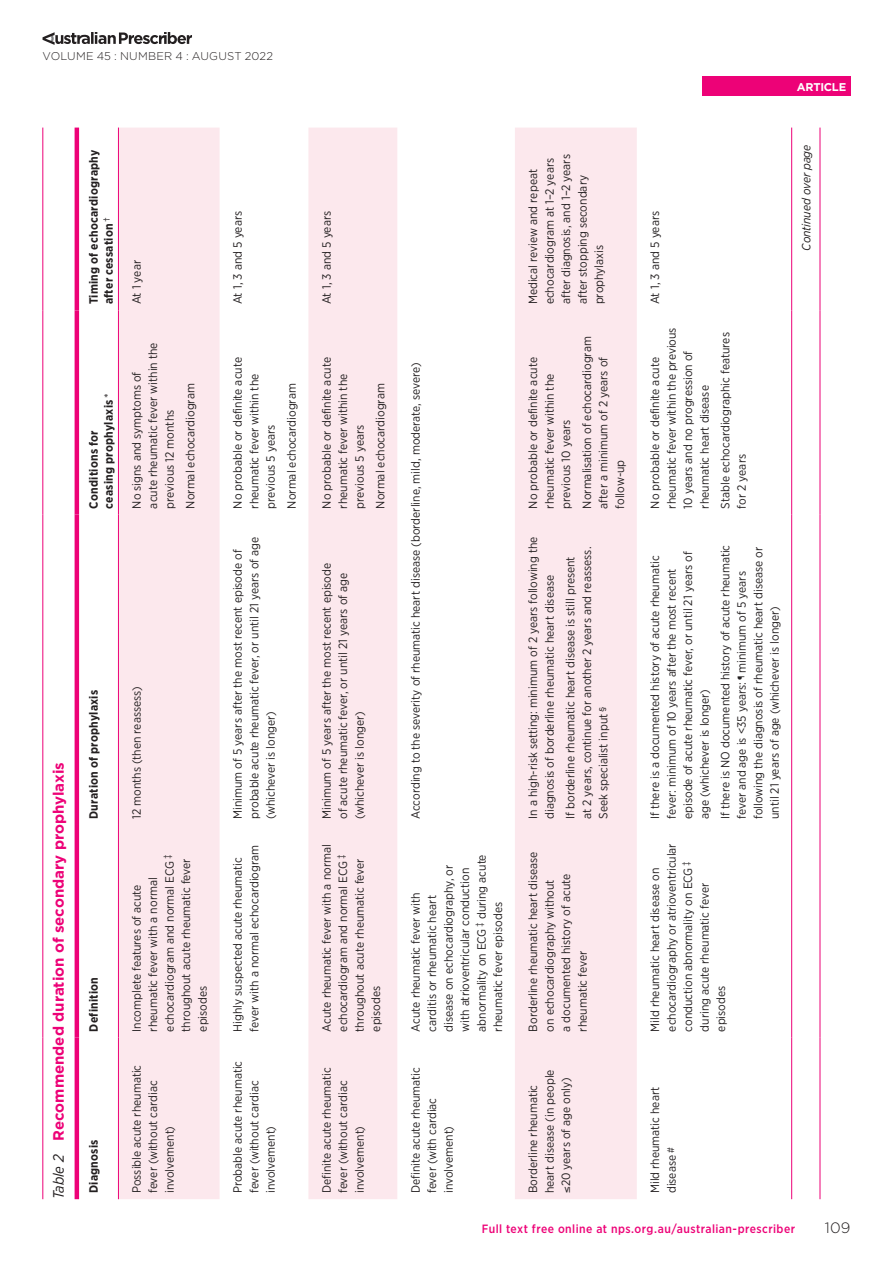
<style>
.page{position:relative;width:893px;height:1263px;background:#fff}
.page>*{position:absolute;margin:0;border:0;box-sizing:border-box;transform-origin:0 0}
.Table_Fig_Header{font:700 15px "Gotham";letter-spacing:-.005em;color:#ed0277}
.t1{font:300 15px "Gotham";color:#231f20}
.Table_Fig_Text{font:12px/16.5px "Gotham Narrow";color:#231f20}
.Table_Fig_Column_Hea{font:700 12px/15px "Gotham Narrow";letter-spacing:.02em;color:#231f20}
.t2{font:500 12px "Gotham Narrow";letter-spacing:.035em;color:#ed0277}
.Table_Fig_Text-2{font:italic 12px "Gotham Narrow";color:#231f20}
.t3{font:300 11.25px "Gotham";letter-spacing:.02em;color:#231f20}
.t4{font:700 11.25px "Gotham";letter-spacing:-.02em;color:#fff}
.s1{font-weight:400;font-size:13.2px}
.s2{font-weight:400}
.s3{font-family:"Gotham Narrow";font-weight:400;font-style:italic;color:#231f20}
.s4{font-size:9.6px}
</style>
<div class="page">
<div style="left:702px;top:77px;width:148px;height:19px;background:#ed0277"></div>
<svg style="left:43px;top:32px;width:149px;height:13px"></svg>
<svg style="left:119px;top:128px;width:518px;height:1071px;fill:#fce8ed"></svg>
<hr style="left:118px;top:1037px;width:1px;height:162px;background:#ed0277">
<hr style="left:118px;top:825px;width:1px;height:212px;background:#ed0277">
<hr style="left:118px;top:514px;width:1px;height:311px;background:#ed0277">
<hr style="left:118px;top:310px;width:1px;height:204px;background:#ed0277">
<hr style="left:118px;top:128px;width:1px;height:182px;background:#ed0277">
<hr style="left:43px;top:1037px;width:1px;height:162px;background:#ed0277">
<hr style="left:43px;top:825px;width:1px;height:212px;background:#ed0277">
<hr style="left:43px;top:514px;width:1px;height:311px;background:#ed0277">
<hr style="left:43px;top:310px;width:1px;height:204px;background:#ed0277">
<hr style="left:43px;top:128px;width:1px;height:182px;background:#ed0277">
<hr style="left:75px;top:1037px;width:4px;height:162px;background:#ed0277">
<hr style="left:75px;top:825px;width:4px;height:212px;background:#ed0277">
<hr style="left:75px;top:514px;width:4px;height:311px;background:#ed0277">
<hr style="left:75px;top:310px;width:4px;height:204px;background:#ed0277">
<hr style="left:75px;top:128px;width:4px;height:182px;background:#ed0277">
<hr style="left:791px;top:1037px;width:1px;height:162px;background:#ed0277">
<hr style="left:791px;top:825px;width:1px;height:212px;background:#ed0277">
<hr style="left:791px;top:514px;width:1px;height:311px;background:#ed0277">
<hr style="left:791px;top:310px;width:1px;height:204px;background:#ed0277">
<hr style="left:791px;top:128px;width:1px;height:182px;background:#ed0277">
<hr style="left:820px;top:1037px;width:1px;height:162px;background:#ed0277">
<hr style="left:820px;top:825px;width:1px;height:212px;background:#ed0277">
<hr style="left:820px;top:514px;width:1px;height:311px;background:#ed0277">
<hr style="left:820px;top:310px;width:1px;height:204px;background:#ed0277">
<hr style="left:820px;top:128px;width:1px;height:182px;background:#ed0277">
<p class="t3" style="left:43px;top:48px;width:232px">VOLUME 45 : NUMBER 4 : AUGUST 2022</p>
<p class="Table_Fig_Column_Hea" style="left:86px;top:304px;width:156px;rotate:-90deg">Timing of echocardiography after cessation <span class="s1">†</span></p>
<p class="Table_Fig_Column_Hea" style="left:86px;top:508px;width:117px;rotate:-90deg">Conditions for ceasing prophylaxis <span class="s2">*</span></p>
<p class="Table_Fig_Text" style="left:128px;top:304px;width:46px;rotate:-90deg">At 1 year</p>
<p class="Table_Fig_Text" style="left:128px;top:508px;width:168px;rotate:-90deg">No signs and symptoms of acute rheumatic fever within the previous 12 months</p>
<p class="Table_Fig_Text" style="left:182px;top:508px;width:127px;rotate:-90deg">Normal echocardiogram</p>
<p class="Table_Fig_Header" style="left:48px;top:1199px;width:438px;rotate:-90deg"><span class="s3">Table 2</span> Recommended duration of secondary prophylaxis</p>
<p class="Table_Fig_Column_Hea" style="left:86px;top:819px;width:131px;rotate:-90deg">Duration of prophylaxis</p>
<p class="Table_Fig_Column_Hea" style="left:86px;top:1031px;width:56px;rotate:-90deg">Definition</p>
<p class="Table_Fig_Column_Hea" style="left:86px;top:1193px;width:55px;rotate:-90deg">Diagnosis</p>
<p class="Table_Fig_Text" style="left:128px;top:819px;width:134px;rotate:-90deg">12 months (then reassess)</p>
<p class="Table_Fig_Text" style="left:128px;top:1031px;width:178px;rotate:-90deg">Incomplete features of acute rheumatic fever with a normal echocardiogram and normal ECG‡ throughout acute rheumatic fever episodes</p>
<p class="Table_Fig_Text" style="left:128px;top:1193px;width:130px;rotate:-90deg">Possible acute rheumatic fever (without cardiac involvement)</p>
<p class="Table_Fig_Text" style="left:229px;top:304px;width:95px;rotate:-90deg">At 1, 3 and 5 years</p>
<p class="Table_Fig_Text" style="left:229px;top:508px;width:153px;rotate:-90deg">No probable or definite acute rheumatic fever within the previous 5 years</p>
<p class="Table_Fig_Text" style="left:283px;top:508px;width:127px;rotate:-90deg">Normal echocardiogram</p>
<p class="Table_Fig_Text" style="left:229px;top:819px;width:283px;rotate:-90deg">Minimum of 5 years after the most recent episode of probable acute rheumatic fever, or until 21 years of age (whichever is longer)</p>
<p class="Table_Fig_Text" style="left:229px;top:1031px;width:188px;rotate:-90deg">Highly suspected acute rheumatic fever with a normal echocardiogram</p>
<p class="Table_Fig_Text" style="left:229px;top:1193px;width:134px;rotate:-90deg">Probable acute rheumatic fever (without cardiac involvement)</p>
<p class="Table_Fig_Text" style="left:318px;top:304px;width:95px;rotate:-90deg">At 1, 3 and 5 years</p>
<p class="Table_Fig_Text" style="left:318px;top:508px;width:153px;rotate:-90deg">No probable or definite acute rheumatic fever within the previous 5 years</p>
<p class="Table_Fig_Text" style="left:372px;top:508px;width:127px;rotate:-90deg">Normal echocardiogram</p>
<p class="Table_Fig_Text" style="left:318px;top:819px;width:258px;rotate:-90deg">Minimum of 5 years after the most recent episode of acute rheumatic fever, or until 21 years of age (whichever is longer)</p>
<p class="Table_Fig_Text" style="left:318px;top:1031px;width:189px;rotate:-90deg">Acute rheumatic fever with a normal echocardiogram and normal ECG‡ throughout acute rheumatic fever episodes</p>
<p class="Table_Fig_Text" style="left:318px;top:1193px;width:127px;rotate:-90deg">Definite acute rheumatic fever (without cardiac involvement)</p>
<p class="Table_Fig_Text" style="left:407px;top:819px;width:458px;rotate:-90deg">According to the severity of rheumatic heart disease (borderline, mild, moderate, severe)</p>
<p class="Table_Fig_Text" style="left:407px;top:1031px;width:179px;rotate:-90deg">Acute rheumatic fever with carditis or rheumatic heart disease on echocardiography, or with atrioventricular conduction abnormality on ECG‡ during acute rheumatic fever episodes</p>
<p class="Table_Fig_Text" style="left:407px;top:1193px;width:127px;rotate:-90deg">Definite acute rheumatic fever (with cardiac involvement)</p>
<p class="Table_Fig_Text" style="left:525px;top:304px;width:152px;rotate:-90deg">Medical review and repeat echocardiogram at 1–2 years after diagnosis, and 1–2 years after stopping secondary prophylaxis</p>
<p class="Table_Fig_Text" style="left:525px;top:508px;width:153px;rotate:-90deg">No probable or definite acute rheumatic fever within the previous 10 years</p>
<p class="Table_Fig_Text" style="left:578px;top:508px;width:174px;rotate:-90deg">Normalisation of echocardiogram after a minimum of 2 years of follow-up</p>
<p class="Table_Fig_Text" style="left:525px;top:819px;width:284px;rotate:-90deg">In a high-risk setting: minimum of 2 years following the diagnosis of borderline rheumatic heart disease</p>
<p class="Table_Fig_Text" style="left:562px;top:819px;width:274px;rotate:-90deg">If borderline rheumatic heart disease is still present at 2 years, continue for another 2 years and reassess.<br>Seek specialist input <span class="s4">§</span></p>
<p class="Table_Fig_Text" style="left:525px;top:1031px;width:181px;rotate:-90deg">Borderline rheumatic heart disease on echocardiography without<br>a documented history of acute rheumatic fever</p>
<p class="Table_Fig_Text" style="left:525px;top:1193px;width:125px;rotate:-90deg">Borderline rheumatic heart disease (in people ≤20 years of age only)</p>
<p class="t4" style="left:797px;top:79px;width:51px">ARTICLE</p>
<p class="Table_Fig_Text" style="left:646px;top:304px;width:95px;rotate:-90deg">At 1, 3 and 5 years</p>
<p class="Table_Fig_Text" style="left:646px;top:508px;width:183px;rotate:-90deg">No probable or definite acute rheumatic fever within the previous<br>10 years and no progression of rheumatic heart disease</p>
<p class="Table_Fig_Text" style="left:717px;top:508px;width:178px;rotate:-90deg">Stable echocardiographic features for 2 years</p>
<p class="Table_Fig_Text" style="left:646px;top:819px;width:269px;rotate:-90deg">If there is a documented history of acute rheumatic fever: minimum of 10 years after the most recent episode of acute rheumatic fever, or until 21 years of age (whichever is longer)</p>
<p class="Table_Fig_Text" style="left:717px;top:819px;width:276px;rotate:-90deg">If there is NO documented history of acute rheumatic fever and age is &lt;35 years: <span class="s4">¶</span> minimum of 5 years following the diagnosis of rheumatic heart disease or until 21 years of age (whichever is longer)</p>
<p class="Table_Fig_Text" style="left:646px;top:1031px;width:190px;rotate:-90deg">Mild rheumatic heart disease on echocardiography or atrioventricular conduction abnormality on ECG‡ during acute rheumatic fever episodes</p>
<p class="Table_Fig_Text-2" style="left:799px;top:251px;width:108px;rotate:-90deg">Continued over page</p>
<p class="Table_Fig_Text" style="left:646px;top:1193px;width:108px;rotate:-90deg">Mild rheumatic heart disease <span class="s4">#</span></p>
<p class="t2" style="left:482px;top:1221px;width:315px">Full text free online at nps.org.au/australian-prescriber</p>
<p class="t1" style="left:825px;top:1218px;width:27px">109</p>
</div>
